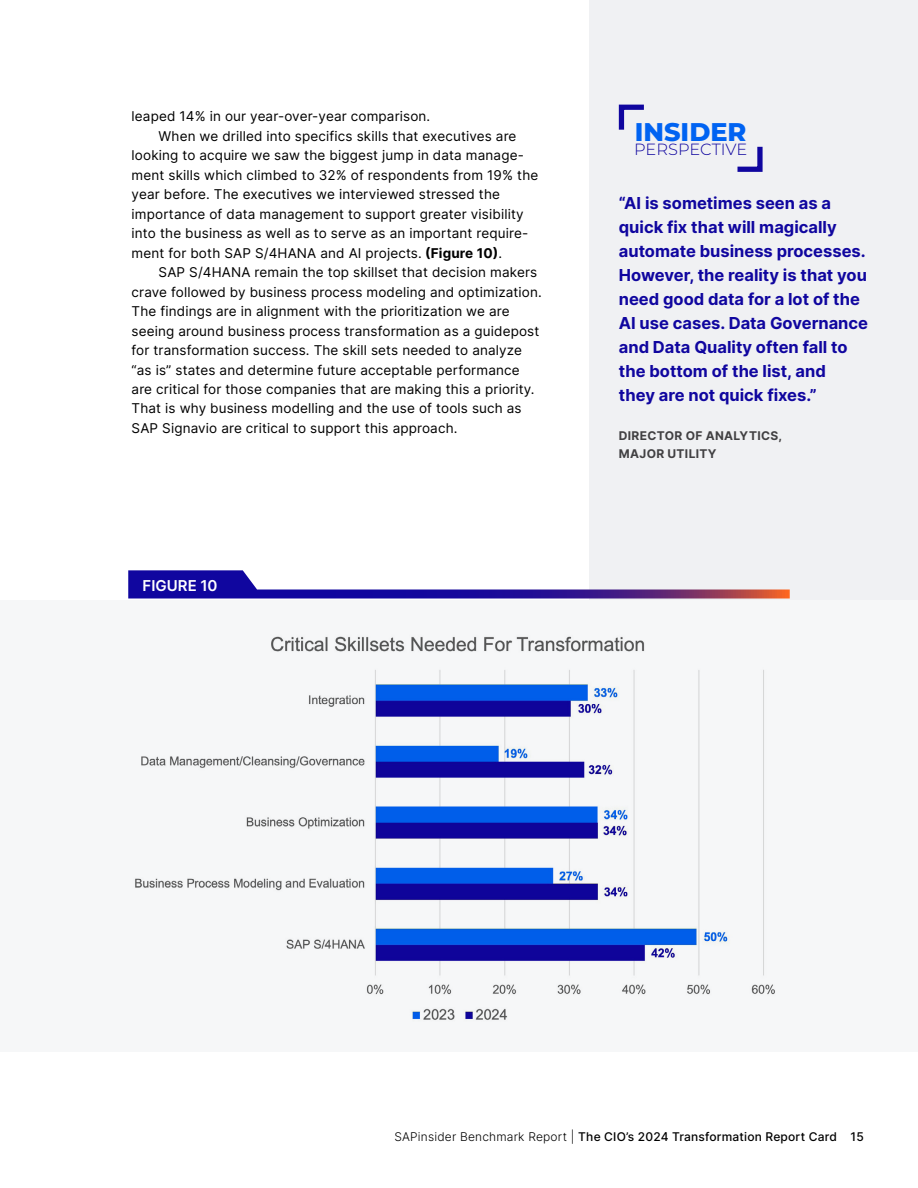
<style>
.page{position:relative;width:918px;height:1188px;background:#fff}
.page>*{position:absolute;margin:0;border:0;box-sizing:border-box;transform-origin:0 0}
.t1{font:800 25.5px "Montserrat";color:#0063f2}
.t2{font:700 16.5px/24px "Inter";color:#10069f}
.t3{font:300 16.2px "Montserrat";letter-spacing:-.005em;color:#10069f}
.t4{font:600 15px "Inter";color:#fff}
.t5{font:13.5px "Inter";letter-spacing:.01em;color:#000}
.t6{font:500 12px "Inter";letter-spacing:.015em;color:#000}
.t7{font:700 12px/18px "Inter";letter-spacing:.025em;color:#414042}
.s1{font-weight:700}
.s2{font-weight:300}
</style>
<div class="page">
<div style="left:589px;top:0;width:329px;height:600px;background:#f0f1f3"></div>
<svg style="left:618px;top:104px;width:26px;height:26px"></svg>
<svg style="left:737px;top:146px;width:26px;height:26px"></svg>
<div style="left:0;top:600px;width:918px;height:451px;background:#f6f7f8"></div>
<svg style="left:128px;top:570px;width:662px;height:28px"></svg>
<img style="left:135px;top:636px;width:640px;height:384px">
<p class="t5" style="left:132px;top:106px;width:300px">leaped 14% in our year-over-year comparison.</p>
<p class="t5" style="left:159px;top:126px;width:359px">When we drilled into specifics skills that executives are</p>
<p class="t5" style="left:132px;top:145px;width:394px">looking to acquire we saw the biggest jump in data manage-</p>
<p class="t5" style="left:132px;top:165px;width:408px">ment skills which climbed to 32% of respondents from 19% the</p>
<p class="t5" style="left:132px;top:184px;width:370px">year before. The executives we interviewed stressed the</p>
<p class="t5" style="left:132px;top:204px;width:393px">importance of data management to support greater visibility</p>
<p class="t5" style="left:132px;top:223px;width:398px">into the business as well as to serve as an important require-</p>
<p class="t5" style="left:132px;top:243px;width:372px">ment for both SAP S/4HANA and AI projects. <span class="s1">(Figure 10)</span>.</p>
<p class="t5" style="left:159px;top:262px;width:380px">SAP S/4HANA remain the top skillset that decision makers</p>
<p class="t5" style="left:132px;top:282px;width:412px">crave followed by business process modeling and optimization.</p>
<p class="t5" style="left:132px;top:301px;width:380px">The findings are in alignment with the prioritization we are</p>
<p class="t5" style="left:132px;top:321px;width:409px">seeing around business process transformation as a guidepost</p>
<p class="t5" style="left:132px;top:340px;width:392px">for transformation success. The skill sets needed to analyze</p>
<p class="t5" style="left:132px;top:360px;width:390px">“as is” states and determine future acceptable performance</p>
<p class="t5" style="left:132px;top:379px;width:405px">are critical for those companies that are making this a priority.</p>
<p class="t5" style="left:132px;top:399px;width:392px">That is why business modelling and the use of tools such as</p>
<p class="t5" style="left:132px;top:418px;width:327px">SAP Signavio are critical to support this approach.</p>
<p class="t4" style="left:143px;top:574px;width:76px">FIGURE 10</p>
<h1 class="t1" style="left:635px;top:113px;width:113px">INSIDER</h1>
<p class="t3" style="left:634px;top:138px;width:114px">PERSPECTIVE</p>
<p class="t2" style="left:619px;top:191px;width:251px">“AI is sometimes seen as a quick fix that will magically automate business processes.<br>However, the reality is that you need good data for a lot of the<br>AI use cases. Data Governance and Data Quality often fall to the bottom of the list, and<br>they are not quick fixes.”</p>
<p class="t7" style="left:619px;top:426px;width:165px">DIRECTOR OF ANALYTICS,<br>MAJOR UTILITY</p>
<p class="t6" style="left:394px;top:1128px;width:471px"><span class="s2">SAPinsider Benchmark Report |</span> The CIO’s 2024 Transformation Report Card 15</p>
</div>
